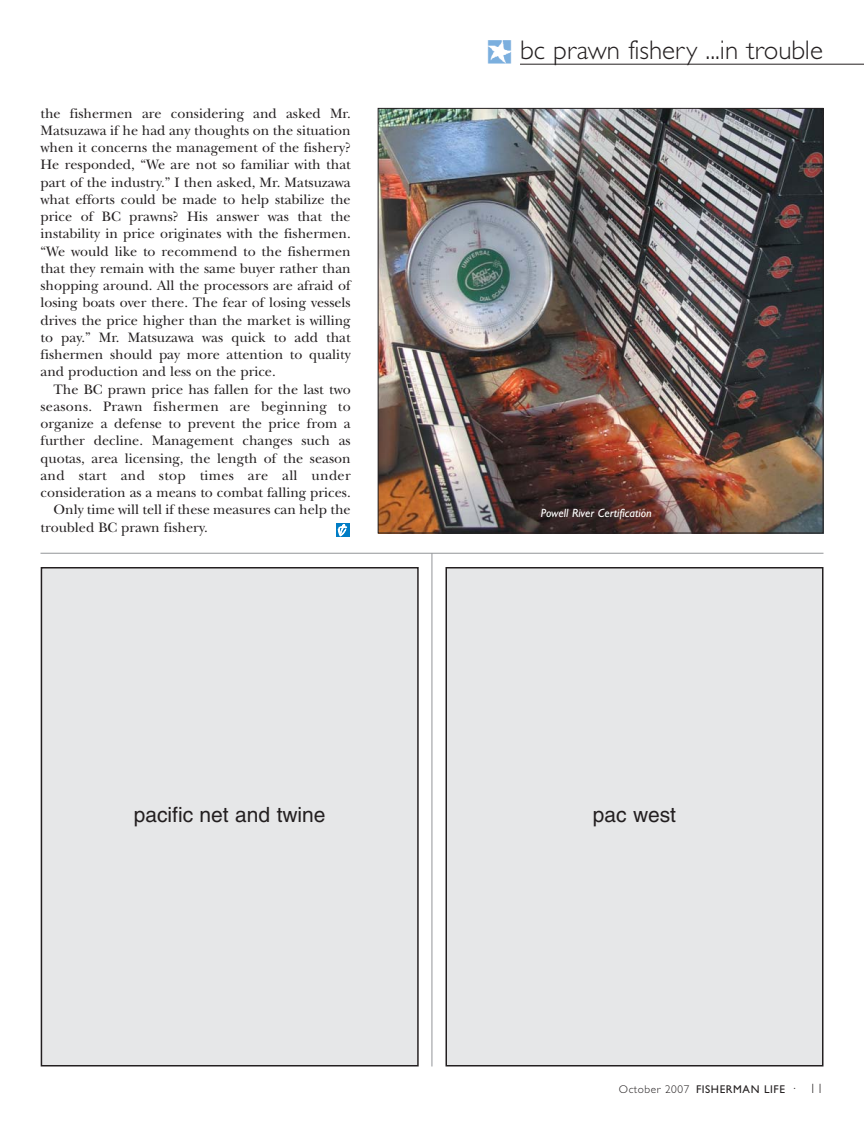
<style>
.page{position:relative;width:864px;height:1134px;background:#fff}
.page>*{position:absolute;margin:0;border:0;box-sizing:border-box;transform-origin:0 0}
.t1{font:300 27px "Gill Sans";color:#231f20}
.t2{font:21px "Helvetica";color:#231f20}
.t3{font:14.25px/17.2px "New Baskerville";color:#231f20;text-align:justify}
.t4{font:14.25px "New Baskerville";letter-spacing:.02em;color:#231f20}
.t5{font:italic 12px "Gill Sans";color:#fff}
.t6{font:11.25px "Gill Sans";letter-spacing:.05em;color:#231f20}
.s1{font-weight:300}
.s2{font-weight:300;font-size:13.5px}
</style>
<div class="page">
<div style="left:336px;top:524px;width:13px;height:13px;background:#007dc5"></div>
<svg style="left:338px;top:524px;width:9px;height:12px"></svg>
<hr style="left:520px;top:64px;width:344px;height:1px;background:#231f20">
<img style="left:487px;top:40px;width:25px;height:24px">
<hr style="left:40px;top:553px;width:784px;height:1px;background:#939598">
<hr style="left:432px;top:553px;width:1px;height:513px;background:#939598">
<div style="left:42px;top:568px;width:375px;height:497px;background:#e6e7e8"></div>
<div style="left:41px;top:567px;width:378px;height:499px;border:2px solid #231f20"></div>
<div style="left:447px;top:568px;width:375px;height:497px;background:#e6e7e8"></div>
<div style="left:446px;top:567px;width:378px;height:499px;border:2px solid #231f20"></div>
<img style="left:380px;top:110px;width:442px;height:421px">
<p class="t3" style="left:40px;top:106px;width:312px">the fishermen are considering and asked Mr.<br>Matsuzawa if he had any thoughts on the situation when it concerns the management of the fishery?<br>He responded, “We are not so familiar with that part of the industry.” I then asked, Mr. Matsuzawa what efforts could be made to help stabilize the price of BC prawns? His answer was that the instability in price originates with the fishermen. “We would like to recommend to the fishermen that they remain with the same buyer rather than shopping around. All the processors are afraid of losing boats over there. The fear of losing vessels drives the price higher than the market is willing to pay.” Mr. Matsuzawa was quick to add that fishermen should pay more attention to quality and production and less on the price.</p>
<p class="t3" style="left:53px;top:382px;width:299px">The BC prawn price has fallen for the last two</p>
<p class="t4" style="left:40px;top:401px;width:312px">seasons. Prawn fishermen are beginning to</p>
<p class="t3" style="left:40px;top:417px;width:312px">organize a defense to prevent the price from a</p>
<p class="t3" style="left:40px;top:434px;width:312px">further decline. Management changes such as</p>
<p class="t3" style="left:40px;top:451px;width:312px">quotas, area licensing, the length of the season</p>
<p class="t4" style="left:40px;top:470px;width:312px">and start and stop times are all under</p>
<p class="t3" style="left:40px;top:486px;width:312px">consideration as a means to combat falling prices.</p>
<p class="t3" style="left:53px;top:503px;width:299px">Only time will tell if these measures can help the</p>
<p class="t3" style="left:40px;top:520px;width:169px">troubled BC prawn fishery.</p>
<h1 class="t1" style="left:520px;top:41px;width:304px">bc prawn fishery ...in trouble</h1>
<p class="t5" style="left:541px;top:508px;width:112px">Powell River Certification</p>
<h2 class="t2" style="left:134px;top:807px;width:193px">pacific net and twine</h2>
<h2 class="t2" style="left:593px;top:807px;width:85px">pac west</h2>
<p class="t6" style="left:619px;top:1085px;width:206px"><span class="s1">October 2007</span> FISHERMAN LIFE <span class="s2">· 11</span></p>
</div>
